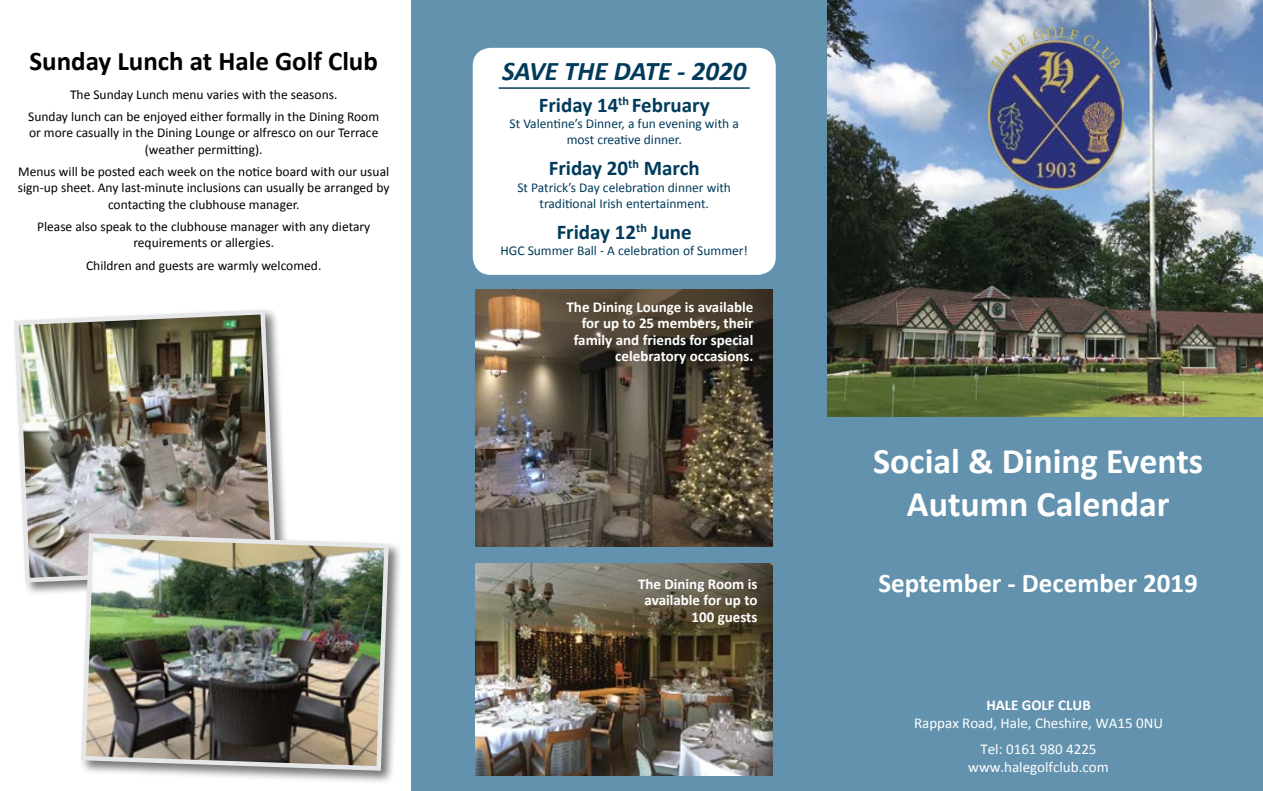
<style>
.page{position:relative;width:1263px;height:791px;background:#fff}
.page>*{position:absolute;margin:0;border:0;box-sizing:border-box;transform-origin:0 0}
.t1{font:700 36px/43.2px "Calibri";color:#fff;text-align:center}
.t2{font:700 27px "Calibri";color:#000}
.t3{font:700 27px "Calibri";color:#fff}
.t4{font:italic 700 27px "Calibri";color:#003b5b}
.t5{font:700 21px "Calibri";color:#003b5b}
.t6{font:700 15px/16.5px "Calibri";color:#fff;text-align:right}
.t7{font:15px/26.5px "Calibri";color:#fff;text-align:center}
.t8{font:13.5px/16.2px "Calibri";color:#000;text-align:center}
.t9{font:13.5px/16.2px "Calibri";color:#003b5b;text-align:center}
</style>
<div class="page">
<div style="left:411px;top:0;width:852px;height:791px;background:#6292ae"></div>
<img style="left:827px;top:0;width:436px;height:416px">
<img style="left:988px;top:28px;width:135px;height:162px">
<img style="left:476px;top:289px;width:296px;height:257px">
<div style="left:12px;top:308px;width:279px;height:288px;background:#000;opacity:.55"></div>
<img style="left:12px;top:308px;width:267px;height:277px">
<div style="left:79px;top:532px;width:324px;height:253px;background:#000;opacity:.55"></div>
<img style="left:79px;top:531px;width:312px;height:242px">
<img style="left:476px;top:563px;width:296px;height:212px">
<div style="left:473px;top:48px;width:303px;height:227px;background:#fff;border-radius:18px"></div>
<hr style="left:499px;top:87px;width:251px;height:2px;background:#003b5b">
<h2 class="t2" style="left:30px;top:44px;width:350px">Sunday Lunch at Hale Golf Club</h2>
<p class="t8" style="left:28px;top:82px;width:352px;line-height:22.5px">The Sunday Lunch menu varies with the seasons.<br>Sunday lunch can be enjoyed either formally in the Dining Room</p>
<p class="t8" style="left:29px;top:124px;width:351px">or more casually in the Dining Lounge or alfresco on our Terrace (weather permitting).</p>
<p class="t8" style="left:18px;top:163px;width:373px">Menus will be posted each week on the notice board with our usual sign-up sheet. Any last-minute inclusions can usually be arranged by contacting the clubhouse manager.</p>
<p class="t8" style="left:37px;top:218px;width:335px">Please also speak to the clubhouse manager with any dietary requirements or allergies.</p>
<p class="t8" style="left:86px;top:257px;width:237px">Children and guests are warmly welcomed.</p>
<h2 class="t4" style="left:502px;top:54px;width:246px">SAVE THE DATE - 2020</h2>
<h3 class="t5" style="left:539px;top:92px;width:172px">Friday 14<sup>th</sup> February</h3>
<p class="t9" style="left:510px;top:115px;width:231px">St Valentine’s Dinner, a fun evening with a most creative dinner.</p>
<h3 class="t5" style="left:549px;top:155px;width:153px">Friday 20<sup>th</sup> March</h3>
<p class="t9" style="left:517px;top:178px;width:215px">St Patrick’s Day celebration dinner with traditional Irish entertainment.</p>
<h3 class="t5" style="left:557px;top:219px;width:137px">Friday 12<sup>th</sup> June</h3>
<p class="t9" style="left:500px;top:242px;width:249px">HGC Summer Ball - A celebration of Summer!</p>
<p class="t6" style="left:566px;top:298px;width:188px">The Dining Lounge is available for up to 25 members, their family and friends for special celebratory occasions.</p>
<p class="t6" style="left:638px;top:575px;width:121px">The Dining Room is available for up to<br>100 guests</p>
<h1 class="t1" style="left:873px;top:438px;width:332px">Social &amp; Dining Events<br>Autumn Calendar</h1>
<h2 class="t3" style="left:878px;top:566px;width:321px">September - December 2019</h2>
<p class="t6" style="left:986px;top:696px;width:106px">HALE GOLF CLUB</p>
<p class="t7" style="left:914px;top:709px;width:250px">Rappax Road, Hale, Cheshire, WA15 0NU<br>Tel: 0161 980 4225</p>
<p class="t7" style="left:968px;top:753px;width:142px">www.halegolfclub.com</p>
</div>
